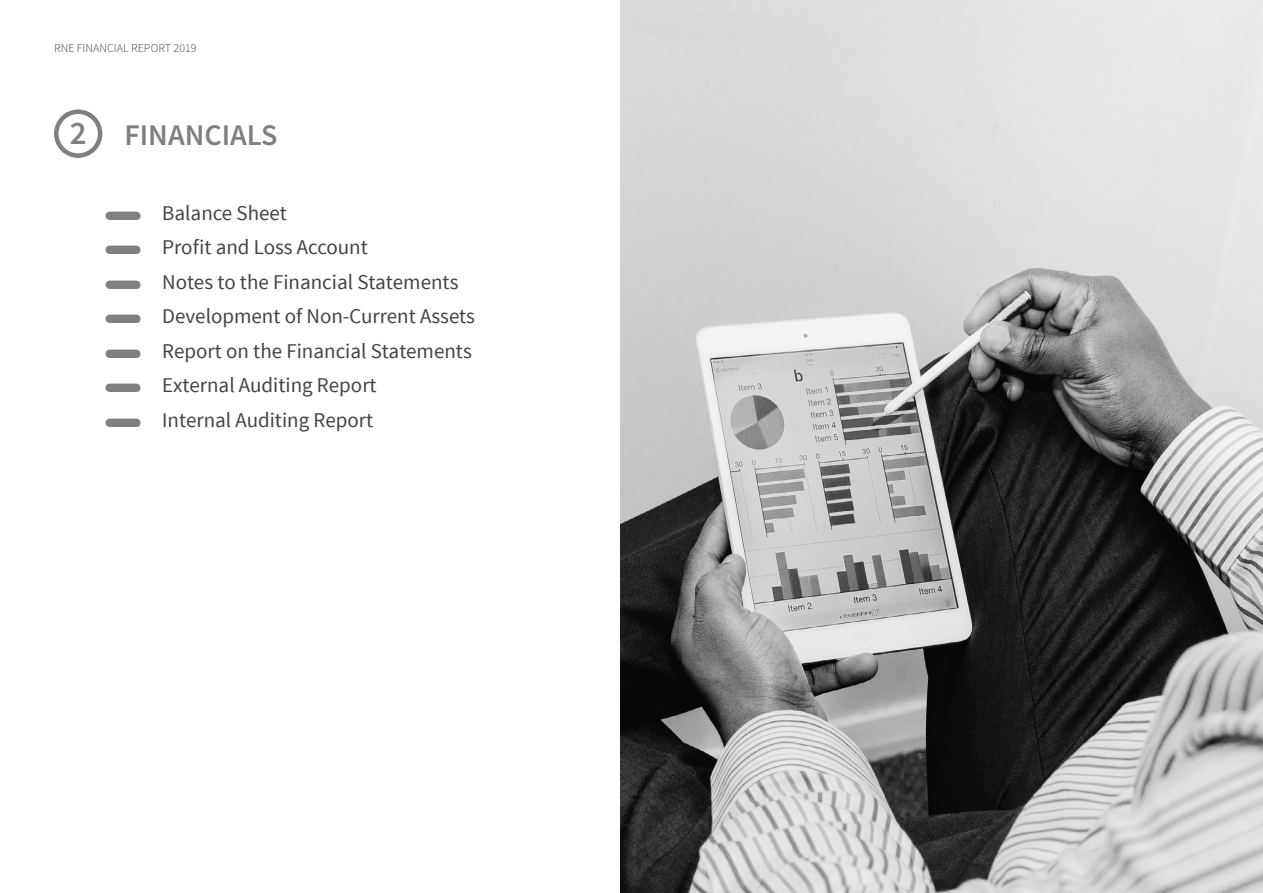
<style>
.page{position:relative;width:1263px;height:893px;background:#fff}
.page>*{position:absolute;margin:0;border:0;box-sizing:border-box;transform-origin:0 0}
.t1{font:600 30px "Source Sans Pro";color:#808081}
.t2{font:21px/34.5px "Source Sans Pro";color:#444}
.t3{font:300 12px "Source Sans Pro";color:#444}
.s1{font-size:33px}
</style>
<div class="page">
<div style="left:54px;top:109px;width:48px;height:49px;border:4px solid #808081;border-radius:50%"></div>
<img style="left:621px;top:0;width:642px;height:893px">
<p class="t3" style="left:54px;top:41px;width:144px">RNE FINANCIAL REPORT 2019</p>
<h1 class="t1" style="left:70px;top:116px;width:209px"><span class="s1">2</span> FINANCIALS</h1>
<p class="t2" style="left:162px;top:196px;width:314px">Balance Sheet<br>Profit and Loss Account<br>Notes to the Financial Statements<br>Development of Non-Current Assets<br>Report on the Financial Statements<br>External Auditing Report<br>Internal Auditing Report</p>
</div>
